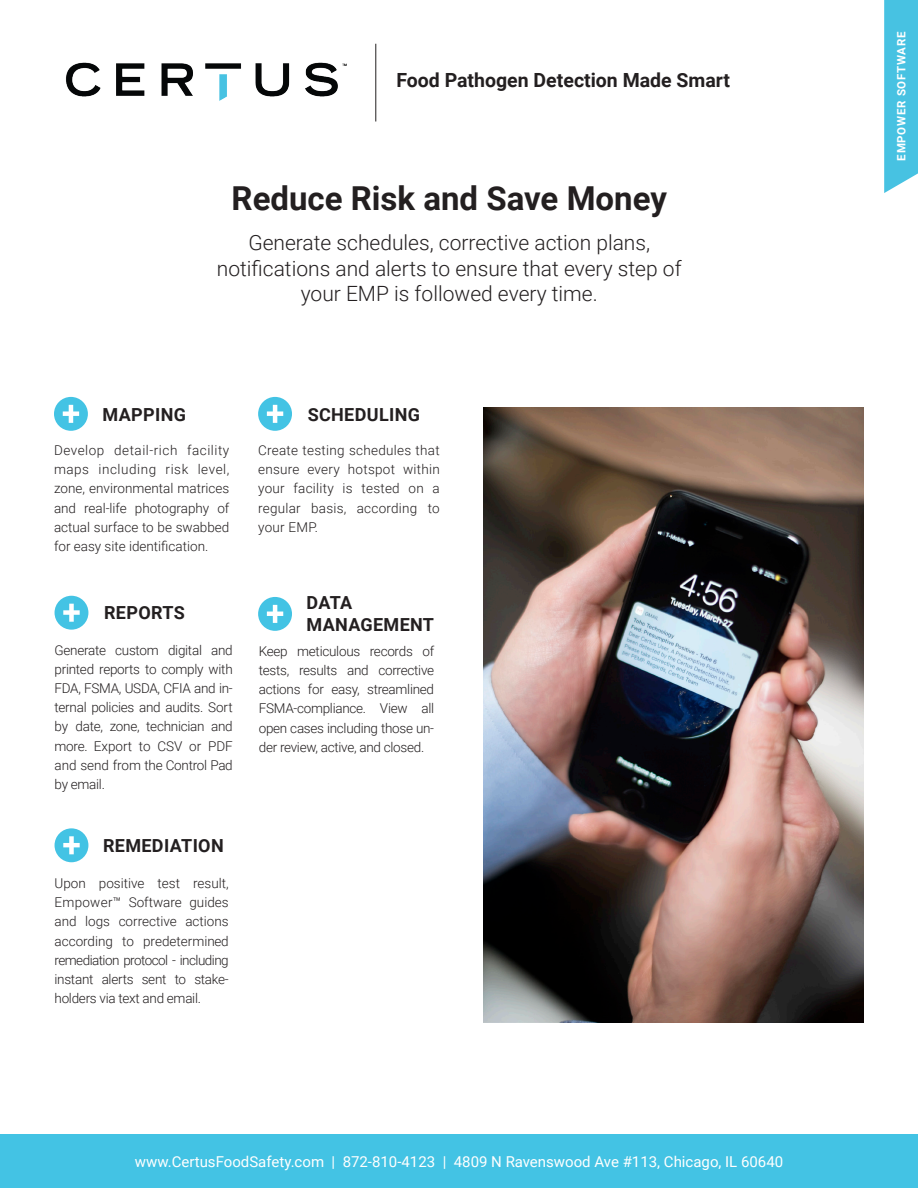
<style>
.page{position:relative;width:918px;height:1188px;background:#fff}
.page>*{position:absolute;margin:0;border:0;box-sizing:border-box;transform-origin:0 0}
.t1{font:700 33px "Roboto";color:#231f20}
.t2{font:300 21px "Roboto";color:#231f20}
.t3{font:700 19.5px "Roboto";color:#231f20}
.t4{font:700 18px "Roboto";letter-spacing:.02em;color:#231f20}
.t5{font:15px "Roboto";color:#fff}
.t6{font:300 13.5px/19.2px "Roboto";letter-spacing:-.015em;color:#231f20;text-align:justify}
.t7{font:700 11.55px "Roboto";letter-spacing:.06em;color:#fff}
</style>
<div class="page">
<img style="left:66px;top:62px;width:281px;height:39px">
<div style="left:0;top:1134px;width:918px;height:54px;background:#43c3e4"></div>
<svg style="left:884px;top:0;width:34px;height:193px;background:#51c5e3"></svg>
<hr style="left:376px;top:44px;width:1px;height:77px;background:#231f20">
<div style="left:55px;top:828px;width:33px;height:34px;background:#43c3e4;border-radius:50%"></div>
<svg style="left:63px;top:836px;width:17px;height:18px"></svg>
<div style="left:258px;top:597px;width:34px;height:34px;background:#43c3e4;border-radius:50%"></div>
<svg style="left:267px;top:605px;width:16px;height:18px"></svg>
<div style="left:55px;top:596px;width:33px;height:34px;background:#43c3e4;border-radius:50%"></div>
<svg style="left:63px;top:604px;width:17px;height:18px"></svg>
<div style="left:54px;top:397px;width:34px;height:34px;background:#43c3e4;border-radius:50%"></div>
<svg style="left:63px;top:405px;width:16px;height:18px"></svg>
<div style="left:258px;top:397px;width:34px;height:34px;background:#43c3e4;border-radius:50%"></div>
<svg style="left:267px;top:405px;width:16px;height:18px"></svg>
<img style="left:483px;top:407px;width:381px;height:615px">
<p class="t3" style="left:396px;top:66px;width:335px">Food Pathogen Detection Made Smart</p>
<p class="t1" style="left:232px;top:175px;width:437px">Reduce Risk and Save Money</p>
<p class="t2" style="left:248px;top:228px;width:403px">Generate schedules, corrective action plans,</p>
<p class="t2" style="left:217px;top:253px;width:466px">notifications and alerts to ensure that every step of</p>
<p class="t2" style="left:301px;top:279px;width:299px">your EMP is followed every time.</p>
<p class="t4" style="left:102px;top:402px;width:85px">MAPPING</p>
<p class="t4" style="left:308px;top:402px;width:114px">SCHEDULING</p>
<p class="t6" style="left:54px;top:440px;width:177px">Develop detail-rich facility maps including risk level, zone, environmental matrices and real-life photography of actual surface to be swabbed for easy site identification.</p>
<p class="t4" style="left:104px;top:600px;width:82px">REPORTS</p>
<p class="t6" style="left:55px;top:640px;width:180px">Generate custom digital and printed reports to comply with FDA, FSMA, USDA, CFIA and in&shy;ternal policies and audits. Sort by date, zone, technician and more. Export to CSV or PDF and send from the Control Pad by email.</p>
<p class="t4" style="left:103px;top:833px;width:122px">REMEDIATION</p>
<p class="t6" style="left:55px;top:873px;width:176px">Upon positive test result, Empower™ Software guides and logs corrective actions according to predetermined remediation protocol - including instant alerts sent to stake&shy;holders via text and email.</p>
<p class="t6" style="left:258px;top:440px;width:183px">Create testing schedules that ensure every hotspot within your facility is tested on a regular basis, according to your EMP.</p>
<p class="t4" style="left:307px;top:590px;width:47px">DATA</p>
<p class="t4" style="left:307px;top:612px;width:129px">MANAGEMENT</p>
<p class="t6" style="left:259px;top:641px;width:177px">Keep meticulous records of tests, results and corrective actions for easy, streamlined FSMA-compliance. View all open cases including those un&shy;der review, active, and closed.</p>
<p class="t5" style="left:135px;top:1151px;width:650px">www.CertusFoodSafety.com | 872-810-4123 | 4809 N Ravenswood Ave #113, Chicago, IL 60640</p>
<p class="t7" style="left:893px;top:161px;width:130px;rotate:-90deg">EMPOWER SOFTWARE</p>
</div>
